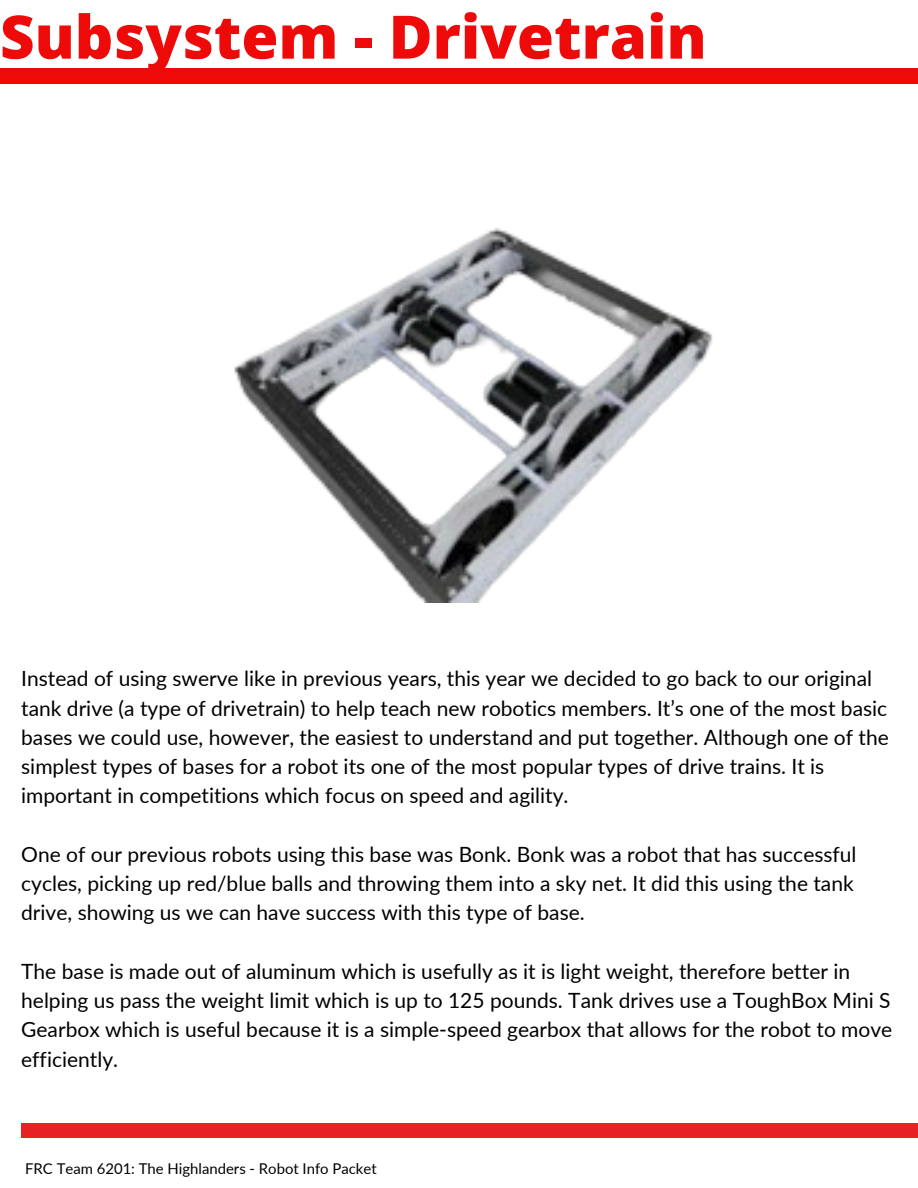
<style>
.page{position:relative;width:918px;height:1188px;background:#fff}
.page>*{position:absolute;margin:0;border:0;box-sizing:border-box;transform-origin:0 0}
.t1{font:800 60px "Open Sans";color:#ef0a0a}
.t2{font:21px/29.2px "Lato";color:#000}
.t3{font:14.85px "Lato";color:#000}
</style>
<div class="page">
<div style="left:0;top:68px;width:918px;height:15px;background:#ef0a0a"></div>
<div style="left:21px;top:1123px;width:897px;height:15px;background:#e62222"></div>
<img style="left:234px;top:228px;width:479px;height:375px">
<h1 class="t1" style="left:0;top:-5px;width:708px">Subsystem - Drivetrain</h1>
<h2 class="t2" style="left:21px;top:664px;width:869px">Instead of using swerve like in previous years, this year we decided to go back to our original tank drive (a type of drivetrain) to help teach new robotics members. It’s one of the most basic bases we could use, however, the easiest to understand and put together. Although one of the simplest types of bases for a robot its one of the most popular types of drive trains. It is important in competitions which focus on speed and agility.</h2>
<h2 class="t2" style="left:21px;top:839px;width:837px">One of our previous robots using this base was Bonk. Bonk was a robot that has successful cycles, picking up red/blue balls and throwing them into a sky net. It did this using the tank drive, showing us we can have success with this type of base.</h2>
<h2 class="t2" style="left:21px;top:956px;width:873px">The base is made out of aluminum which is usefully as it is light weight, therefore better in helping us pass the weight limit which is up to 125 pounds. Tank drives use a ToughBox Mini S Gearbox which is useful because it is a simple-speed gearbox that allows for the robot to move efficiently.</h2>
<p class="t3" style="left:25px;top:1160px;width:353px">FRC Team 6201: The Highlanders - Robot Info Packet</p>
</div>
